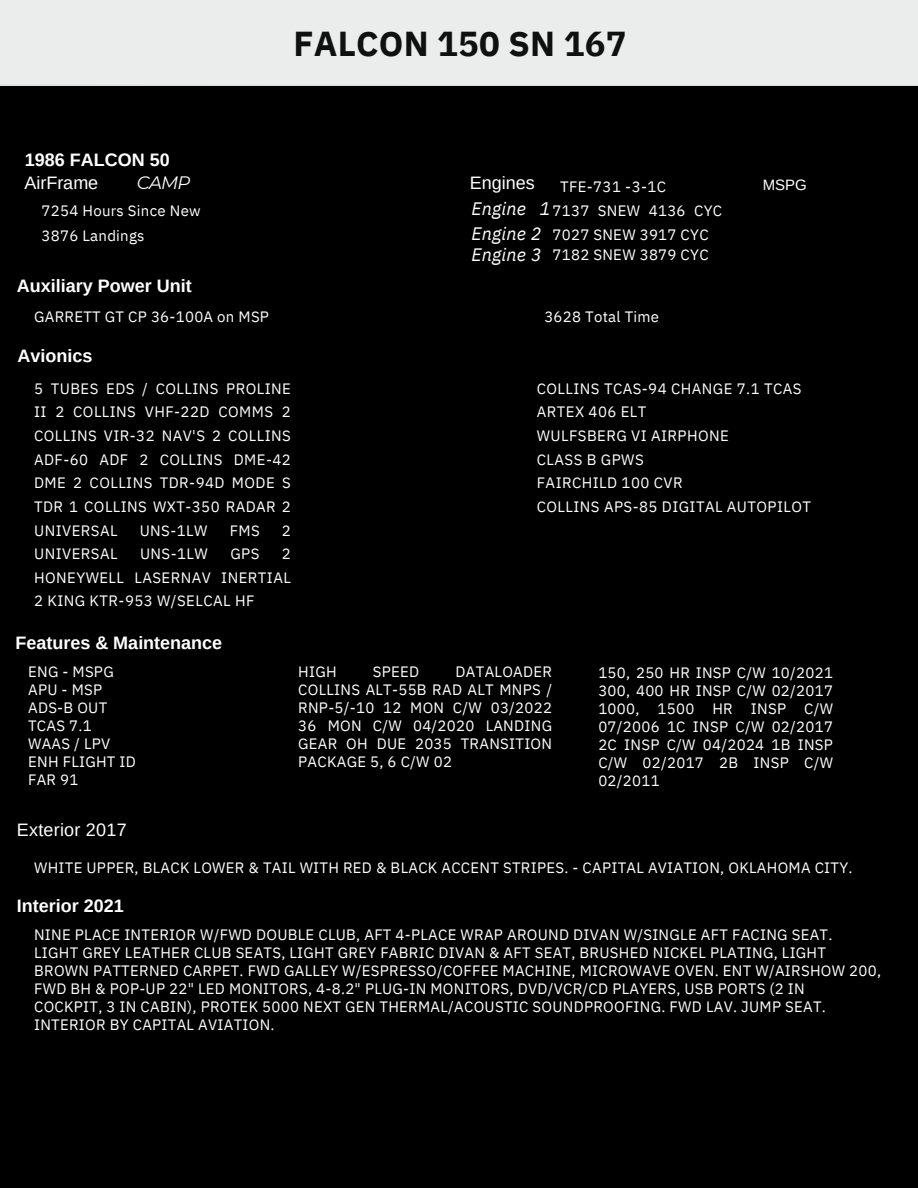
<style>
.page{position:relative;width:918px;height:1188px;background:#000}
.page>*{position:absolute;margin:0;border:0;box-sizing:border-box;transform-origin:0 0}
.t1{font:700 34.5px "IBM Plex Sans";letter-spacing:.005em;color:#0f1010}
.t2{font:700 18px "Arimo";color:#fff}
.t3{font:18px "Arimo";color:#fff}
.t4{font:italic 18px/24.8px "IBM Plex Sans";letter-spacing:.01em;color:#fff}
.t5{font:italic 18px "Montserrat";color:#fff}
.t6{font:15px/18px "IBM Plex Sans";letter-spacing:.02em;color:#fff}
.t7{font:15px "Arimo";color:#fff}
</style>
<div class="page">
<div style="left:0;top:1px;width:918px;height:84px;background:#ebeded"></div>
<svg style="left:0;top:85px;width:918px;height:1px"></svg>
<h1 class="t1" style="left:293px;top:21px;width:335px">FALCON 150 SN 167</h1>
<p class="t2" style="left:25px;top:150px;width:146px">1986 FALCON 50</p>
<p class="t3" style="left:24px;top:173px;width:75px">AirFrame</p>
<p class="t5" style="left:137px;top:172px;width:55px">CAMP</p>
<h4 class="t3" style="left:470px;top:173px;width:67px">Engines</h4>
<h6 class="t6" style="left:560px;top:177px;width:107px">TFE-731 -3-1C</h6>
<h6 class="t6" style="left:553px;top:198px;width:171px;line-height:23.7px">7137 SNEW 4136 CYC<br>7027 SNEW 3917 CYC</h6>
<h6 class="t6" style="left:553px;top:245px;width:158px">7182 SNEW 3879 CYC</h6>
<h6 class="t4" style="left:472px;top:196px;width:80px">Engine 1<br>Engine 2</h6>
<h6 class="t4" style="left:472px;top:242px;width:71px">Engine 3</h6>
<p class="t6" style="left:42px;top:201px;width:161px">7254 Hours Since New</p>
<h4 class="t6" style="left:42px;top:226px;width:104px">3876 Landings</h4>
<h5 class="t2" style="left:17px;top:276px;width:176px">Auxiliary Power Unit</h5>
<h6 class="t6" style="left:34px;top:307px;width:236px">GARRETT GT CP 36-100A on MSP</h6>
<p class="t2" style="left:18px;top:346px;width:76px">Avionics</p>
<p class="t6" style="left:544px;top:307px;width:116px">3628 Total Time</p>
<h4 class="t7" style="left:763px;top:176px;width:46px">MSPG</h4>
<h6 class="t6" style="left:34px;top:376px;width:258px;line-height:23.7px;text-align:justify">5 TUBES EDS / COLLINS PROLINE II 2 COLLINS VHF-22D COMMS 2<br>COLLINS VIR-32 NAV'S 2 COLLINS ADF-60 ADF 2 COLLINS DME-42<br>DME 2 COLLINS TDR-94D MODE S TDR 1 COLLINS WXT-350 RADAR 2<br>UNIVERSAL</h6>
<h6 class="t6" style="left:140px;top:521px;width:69px">UNS-1LW</h6>
<h6 class="t6" style="left:230px;top:521px;width:32px">FMS</h6>
<h6 class="t6" style="left:282px;top:521px;width:10px">2</h6>
<h6 class="t6" style="left:34px;top:542px;width:258px;line-height:23.7px;text-align:justify;text-indent:248px">2<br>HONEYWELL LASERNAV INERTIAL 2 KING KTR-953 W/SELCAL HF</h6>
<h6 class="t6" style="left:34px;top:545px;width:85px">UNIVERSAL</h6>
<h6 class="t6" style="left:140px;top:545px;width:69px">UNS-1LW</h6>
<h6 class="t6" style="left:230px;top:545px;width:31px">GPS</h6>
<p class="t6" style="left:537px;top:376px;width:276px;line-height:23.7px">COLLINS TCAS-94 CHANGE 7.1 TCAS<br>ARTEX 406 ELT<br>WULFSBERG VI AIRPHONE<br>CLASS B GPWS<br>FAIRCHILD 100 CVR<br>COLLINS APS-85 DIGITAL AUTOPILOT</p>
<h6 class="t2" style="left:15px;top:632px;width:208px">Features &amp; Maintenance</h6>
<p class="t6" style="left:28px;top:663px;width:109px">ENG - MSPG<br>APU - MSP<br>ADS-B OUT<br>TCAS 7.1<br>WAAS / LPV<br>ENH FLIGHT ID<br>FAR 91</p>
<h4 class="t6" style="left:298px;top:662px;width:255px;text-align:justify;text-indent:157px">DATALOADER COLLINS ALT-55B RAD ALT MNPS / RNP-5/-10 12 MON C/W 03/2022<br>36 MON C/W 04/2020 LANDING GEAR OH DUE 2035 TRANSITION PACKAGE 5, 6 C/W 02</h4>
<h4 class="t6" style="left:298px;top:662px;width:40px">HIGH</h4>
<h4 class="t6" style="left:373px;top:662px;width:48px">SPEED</h4>
<h6 class="t6" style="left:598px;top:663px;width:236px;text-align:justify">150, 250 HR INSP C/W 10/2021<br>300, 400 HR INSP C/W 02/2017<br>1000, 1500 HR INSP C/W 07/2006 1C INSP C/W 02/2017<br>2C INSP C/W 04/2024 1B INSP C/W 02/2017 2B INSP C/W 02/2011</h6>
<h6 class="t3" style="left:17px;top:819px;width:111px">Exterior 2017</h6>
<h5 class="t6" style="left:34px;top:858px;width:820px">WHITE UPPER, BLACK LOWER &amp; TAIL WITH RED &amp; BLACK ACCENT STRIPES. - CAPITAL AVIATION, OKLAHOMA CITY.</h5>
<h6 class="t2" style="left:17px;top:895px;width:108px">Interior 2021</h6>
<p class="t6" style="left:34px;top:925px;width:848px">NINE PLACE INTERIOR W/FWD DOUBLE CLUB, AFT 4-PLACE WRAP AROUND DIVAN W/SINGLE AFT FACING SEAT.<br>LIGHT GREY LEATHER CLUB SEATS, LIGHT GREY FABRIC DIVAN &amp; AFT SEAT, BRUSHED NICKEL PLATING, LIGHT BROWN PATTERNED CARPET. FWD GALLEY W/ESPRESSO/COFFEE MACHINE, MICROWAVE OVEN. ENT W/AIRSHOW 200, FWD BH &amp; POP-UP 22" LED MONITORS, 4-8.2" PLUG-IN MONITORS, DVD/VCR/CD PLAYERS, USB PORTS (2 IN<br>COCKPIT, 3 IN CABIN), PROTEK 5000 NEXT GEN THERMAL/ACOUSTIC SOUNDPROOFING. FWD LAV. JUMP SEAT.<br>INTERIOR BY CAPITAL AVIATION.</p>
</div>
